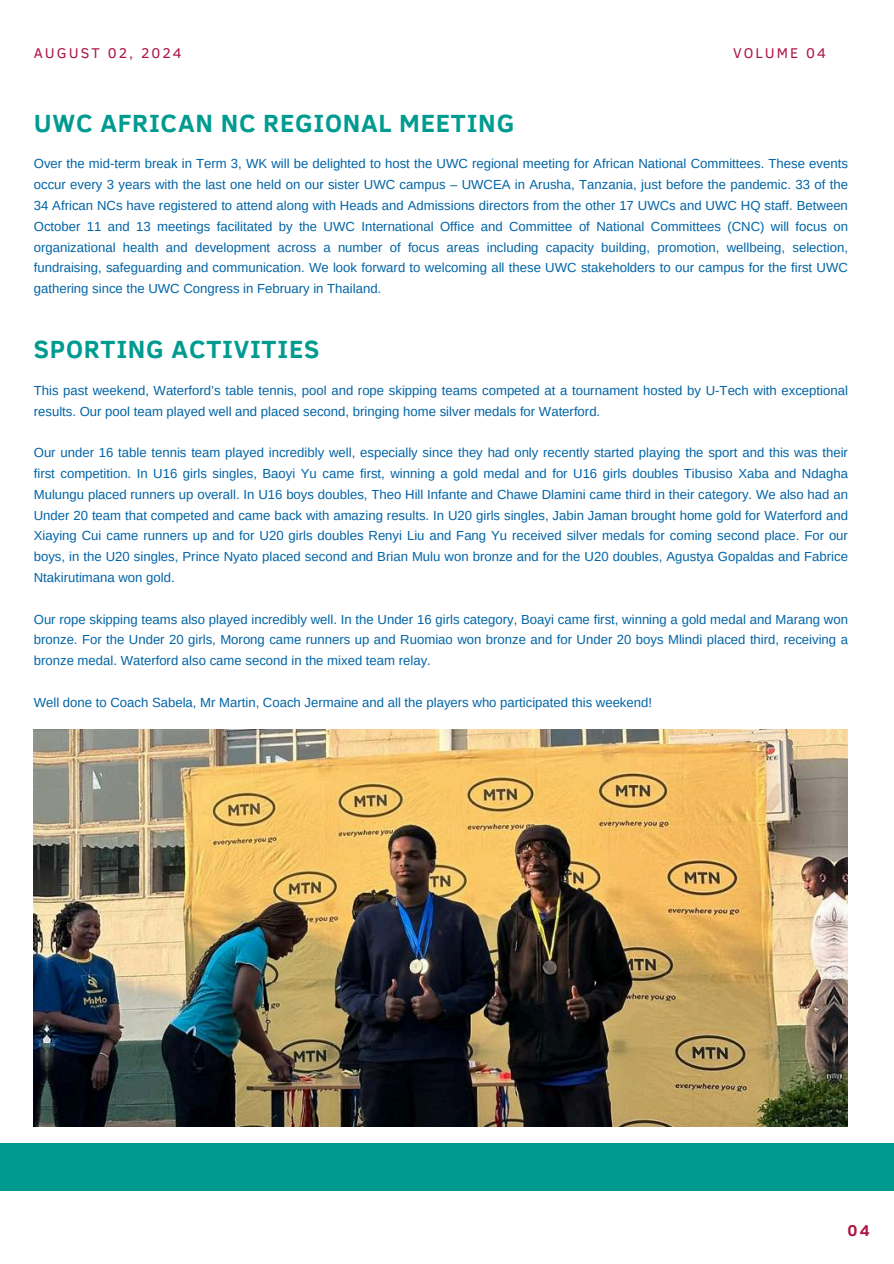
<style>
.page{position:relative;width:894px;height:1264px;background:#fff}
.page>*{position:absolute;margin:0;border:0;box-sizing:border-box;transform-origin:0 0}
.t1{font:700 25.5px "Clear Sans";letter-spacing:.03em;color:#009b90}
.t2{font:700 16.05px "Clear Sans";color:#ad1644}
.t3{font:14.55px "Clear Sans";letter-spacing:.14em;color:#ad1644}
.t4{font:13.2px/20.9px "Arimo";color:#0064a6;text-align:justify}
</style>
<div class="page">
<div style="left:0;top:1143px;width:893px;height:47px;background:#009b90"></div>
<img style="left:34px;top:730px;width:813px;height:396px">
<p class="t3" style="left:34px;top:42px;width:149px">AUGUST 02, 2024</p>
<p class="t3" style="left:732px;top:42px;width:94px">VOLUME 04</p>
<h1 class="t1" style="left:34px;top:105px;width:482px">UWC AFRICAN NC REGIONAL MEETING</h1>
<p class="t4" style="left:34px;top:153px;width:815px">Over the mid-term break in Term 3, WK will be delighted to host the UWC regional meeting for African National Committees. These events occur every 3 years with the last one held on our sister UWC campus – UWCEA in Arusha, Tanzania, just before the pandemic. 33 of the 34 African NCs have registered to attend along with Heads and Admissions directors from the other 17 UWCs and UWC HQ staff. Between October 11 and 13 meetings facilitated by the UWC International Office and Committee of National Committees (CNC) will focus on organizational health and development across a number of focus areas including capacity building, promotion, wellbeing, selection, fundraising, safeguarding and communication. We look forward to welcoming all these UWC stakeholders to our campus for the first UWC gathering since the UWC Congress in February in Thailand.</p>
<h1 class="t1" style="left:34px;top:330px;width:287px">SPORTING ACTIVITIES</h1>
<p class="t4" style="left:34px;top:380px;width:815px">This past weekend, Waterford’s table tennis, pool and rope skipping teams competed at a tournament hosted by U-Tech with exceptional results. Our pool team played well and placed second, bringing home silver medals for Waterford.</p>
<p class="t4" style="left:34px;top:442px;width:815px">Our under 16 table tennis team played incredibly well, especially since they had only recently started playing the sport and this was their first competition. In U16 girls singles, Baoyi Yu came first, winning a gold medal and for U16 girls doubles Tibusiso Xaba and Ndagha Mulungu placed runners up overall. In U16 boys doubles, Theo Hill Infante and Chawe Dlamini came third in their category. We also had an Under 20 team that competed and came back with amazing results. In U20 girls singles, Jabin Jaman brought home gold for Waterford and Xiaying Cui came runners up and for U20 girls doubles Renyi Liu and Fang Yu received silver medals for coming second place. For our boys, in the U20 singles, Prince Nyato placed second and Brian Mulu won bronze and for the U20 doubles, Agustya Gopaldas and Fabrice Ntakirutimana won gold.</p>
<p class="t4" style="left:34px;top:608px;width:815px">Our rope skipping teams also played incredibly well. In the Under 16 girls category, Boayi came first, winning a gold medal and Marang won bronze. For the Under 20 girls, Morong came runners up and Ruomiao won bronze and for Under 20 boys Mlindi placed third, receiving a bronze medal. Waterford also came second in the mixed team relay.</p>
<p class="t4" style="left:34px;top:692px;width:619px">Well done to Coach Sabela, Mr Martin, Coach Jermaine and all the players who participated this weekend!</p>
<p class="t2" style="left:847px;top:1218px;width:24px">04</p>
</div>
